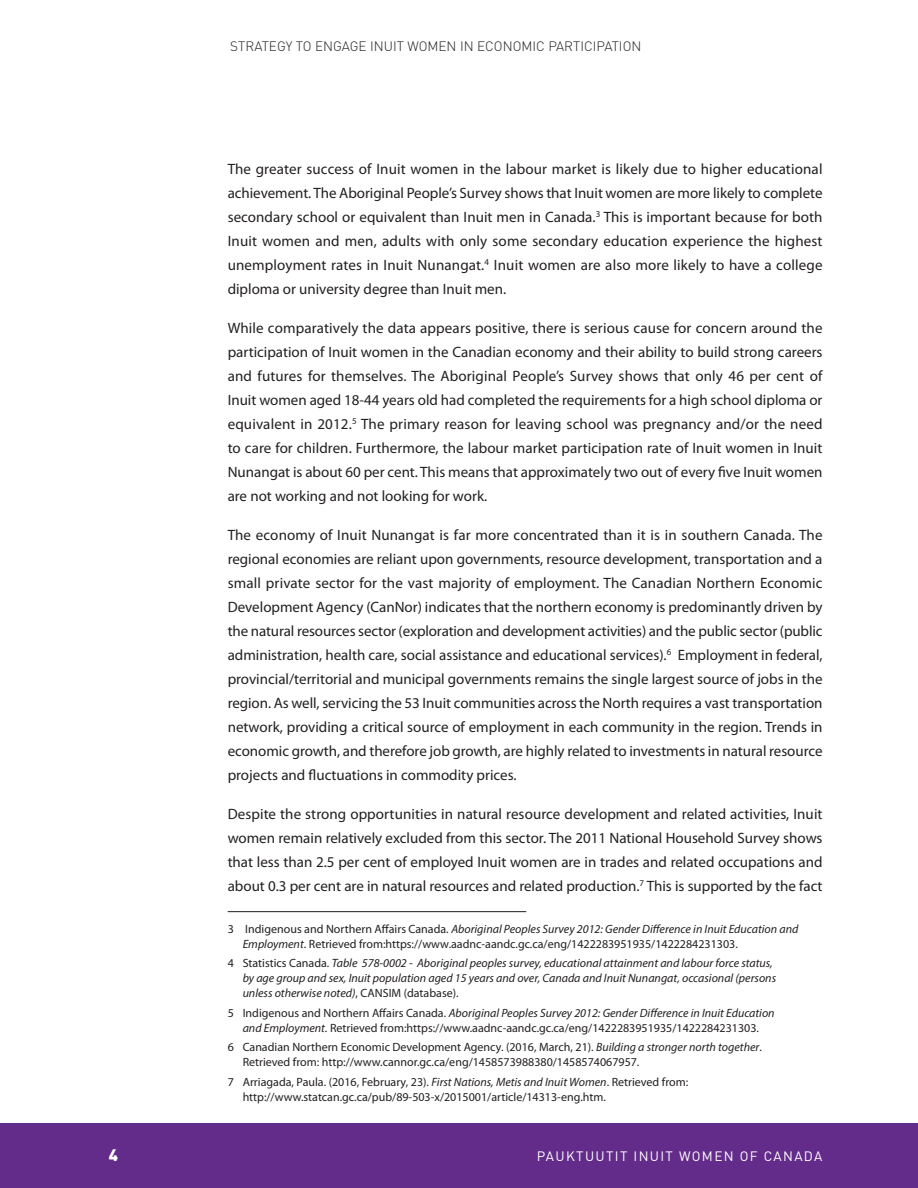
<style>
.page{position:relative;width:918px;height:1188px;background:#fff}
.page>*{position:absolute;margin:0;border:0;box-sizing:border-box;transform-origin:0 0}
.t1{font:900 16.5px "DIN";color:#fff}
.t2{font:15px/24px "Myriad Pro";color:#231f20;text-align:justify}
.t3{font:300 13.5px "DIN";color:#231f20}
.t4{font:13.5px "DIN";letter-spacing:.1em;color:#fff}
.t5{font:12px/15px "Myriad Pro";color:#231f20}
.t6{font:italic 12px/15px "Myriad Pro";color:#231f20}
.s1{font-style:italic}
.s2{font-style:normal}
</style>
<div class="page">
<div style="left:0;top:1124px;width:918px;height:64px;background:#632b8a"></div>
<hr style="left:228px;top:911px;width:298px;height:1px;background:#231f20">
<p class="t3" style="left:230px;top:38px;width:413px">STRATEGY TO ENGAGE INUIT WOMEN IN ECONOMIC PARTICIPATION</p>
<p class="t2" style="left:228px;top:158px;width:596px">The greater success of Inuit women in the labour market is likely due to higher educational achievement. The Aboriginal People’s Survey shows that Inuit women are more likely to complete secondary school or equivalent than Inuit men in Canada.<sup>3</sup> This is important because for both Inuit women and men, adults with only some secondary education experience the highest unemployment rates in Inuit Nunangat.<sup>4</sup> Inuit women are also more likely to have a college diploma or university degree than Inuit men.</p>
<p class="t2" style="left:228px;top:317px;width:596px">While comparatively the data appears positive, there is serious cause for concern around the participation of Inuit women in the Canadian economy and their ability to build strong careers and futures for themselves. The Aboriginal People’s Survey shows that only 46 per cent of Inuit women aged 18-44 years old had completed the requirements for a high school diploma or equivalent in 2012.<sup>5</sup> The primary reason for leaving school was pregnancy and/or the need to care for children. Furthermore, the labour market participation rate of Inuit women in Inuit Nunangat is about 60 per cent. This means that approximately two out of every five Inuit women are not working and not looking for work.</p>
<p class="t2" style="left:228px;top:524px;width:596px">The economy of Inuit Nunangat is far more concentrated than it is in southern Canada. The regional economies are reliant upon governments, resource development, transportation and a small private sector for the vast majority of employment. The Canadian Northern Economic Development Agency (CanNor) indicates that the northern economy is predominantly driven by the natural resources sector (exploration and development activities) and the public sector (public administration, health care, social assistance and educational services).<sup>6</sup> Employment in federal, provincial/territorial and municipal governments remains the single largest source of jobs in the region. As well, servicing the 53 Inuit communities across the North requires a vast transportation network, providing a critical source of employment in each community in the region. Trends in economic growth, and therefore job growth, are highly related to investments in natural resource projects and fluctuations in commodity prices.</p>
<p class="t2" style="left:228px;top:803px;width:596px">Despite the strong opportunities in natural resource development and related activities, Inuit women remain relatively excluded from this sector. The 2011 National Household Survey shows that less than 2.5 per cent of employed Inuit women are in trades and related occupations and about 0.3 per cent are in natural resources and related production.<sup>7</sup> This is supported by the fact</p>
<p class="t5" style="left:243px;top:922px;width:557px;text-indent:-15px">3 Indigenous and Northern Affairs Canada. <span class="s1">Aboriginal Peoples Survey 2012: Gender Difference in Inuit Education and<br>Employment</span>. Retrieved from:https://www.aadnc-aandc.gc.ca/eng/1422283951935/1422284231303.</p>
<p class="t6" style="left:243px;top:957px;width:535px;text-indent:-15px"><span class="s2">4 Statistics Canada.</span> Table 578-0002 - Aboriginal peoples survey, educational attainment and labour force status, by age group and sex, Inuit population aged 15 years and over, Canada and Inuit Nunangat, occasional (persons unless otherwise noted)<span class="s2">, CANSIM (database).</span></p>
<p class="t5" style="left:228px;top:1006px;width:549px;text-align:center">5 Indigenous and Northern Affairs Canada. <span class="s1">Aboriginal Peoples Survey 2012: Gender Difference in Inuit Education and Employment</span>. Retrieved from:https://www.aadnc-aandc.gc.ca/eng/1422283951935/1422284231303.</p>
<p class="t5" style="left:243px;top:1041px;width:521px;text-indent:-15px">6 Canadian Northern Economic Development Agency. (2016, March, 21). <span class="s1">Building a stronger north together</span>.<br>Retrieved from: http://www.cannor.gc.ca/eng/1458573988380/1458574067957.</p>
<p class="t5" style="left:243px;top:1075px;width:447px;text-indent:-15px">7 Arriagada, Paula. (2016, February, 23). <span class="s1">First Nations, Metis and Inuit Women</span>. Retrieved from: http://www.statcan.gc.ca/pub/89-503-x/2015001/article/14313-eng.htm.</p>
<p class="t1" style="left:109px;top:1146px;width:11px">4</p>
<p class="t4" style="left:537px;top:1148px;width:287px">PAUKTUUTIT INUIT WOMEN OF CANADA</p>
</div>
